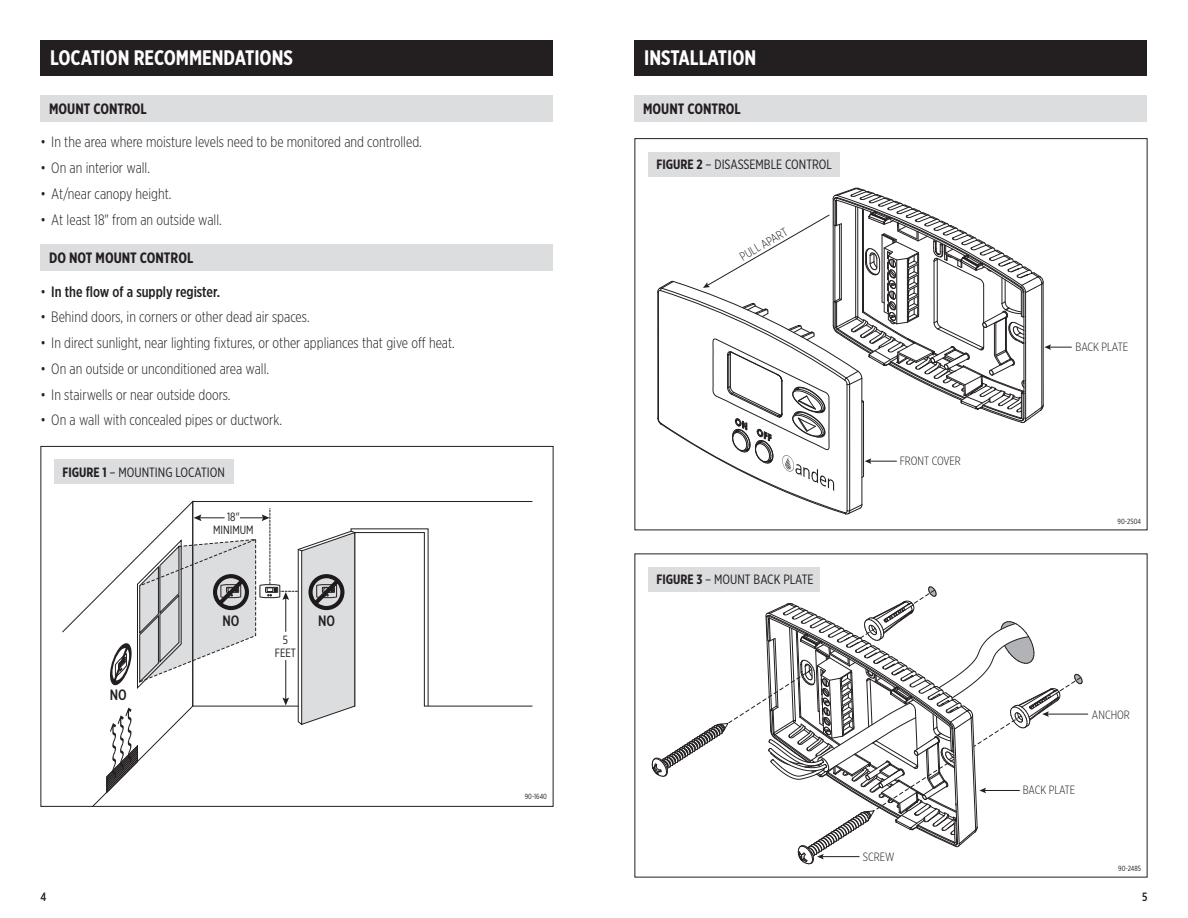
<style>
.page{position:relative;width:1188px;height:918px;background:#fff}
.page>*{position:absolute;margin:0;border:0;box-sizing:border-box;transform-origin:0 0}
.t1{font:700 21px "Gotham X Narrow";color:#fff}
.t2{font:300 15px "Gotham X Narrow";color:#231f20}
.t3{font:700 15px "Gotham X Narrow";color:#231f20}
.t4{font:500 15px "Gotham X Narrow";color:#231f20}
.t5{font:13.5px "Gotham X Narrow";color:#231f20}
.t6{font:300 12px "Gotham X Narrow";color:#231f20}
.t7{font:12px/12.8px "Gotham X Narrow";color:#231f20;text-align:center}
.t8{font:500 12px "Gotham X Narrow";color:#231f20}
.t9{font:7.5px "Gotham X Narrow";color:#231f20}
.s1{font-weight:300}
.s2{font-weight:700}
</style>
<div class="page">
<div style="left:40px;top:40px;width:514px;height:36px;background:#231f20"></div>
<div style="left:40px;top:96px;width:514px;height:26px;background:#dcdddf"></div>
<div style="left:40px;top:245px;width:514px;height:26px;background:#dcdddf"></div>
<svg style="left:355px;top:501px;width:178px;height:206px"></svg>
<svg style="left:62px;top:500px;width:293px;height:305px"></svg>
<div style="left:54px;top:460px;width:180px;height:24px;background:#dcdddf"></div>
<div style="left:634px;top:40px;width:514px;height:36px;background:#231f20"></div>
<div style="left:634px;top:96px;width:514px;height:26px;background:#dcdddf"></div>
<svg style="left:658px;top:188px;width:413px;height:327px"></svg>
<hr style="left:1047px;top:714px;width:41px;height:1px;background:#231f20">
<svg style="left:652px;top:587px;width:431px;height:278px"></svg>
<div style="left:648px;top:152px;width:191px;height:25px;background:#dcdddf"></div>
<div style="left:648px;top:567px;width:172px;height:25px;background:#dcdddf"></div>
<h1 class="t1" style="left:50px;top:45px;width:244px">LOCATION RECOMMENDATIONS</h1>
<p class="t3" style="left:49px;top:99px;width:99px">MOUNT CONTROL</p>
<p class="t2" style="left:40px;top:133px;width:383px">• In the area where moisture levels need to be monitored and controlled.</p>
<p class="t2" style="left:40px;top:159px;width:111px">• On an interior wall.</p>
<p class="t2" style="left:40px;top:185px;width:132px">• At/near canopy height.</p>
<p class="t2" style="left:40px;top:211px;width:183px">• At least 18" from an outside wall.</p>
<p class="t3" style="left:49px;top:248px;width:146px">DO NOT MOUNT CONTROL</p>
<p class="t4" style="left:40px;top:282px;width:181px"><span class="s1">•</span> In the flow of a supply register.</p>
<p class="t2" style="left:40px;top:308px;width:271px">• Behind doors, in corners or other dead air spaces.</p>
<p class="t2" style="left:40px;top:334px;width:416px">• In direct sunlight, near lighting fixtures, or other appliances that give off heat.</p>
<p class="t2" style="left:40px;top:360px;width:230px">• On an outside or unconditioned area wall.</p>
<p class="t2" style="left:40px;top:386px;width:192px">• In stairwells or near outside doors.</p>
<p class="t2" style="left:40px;top:411px;width:243px">• On a wall with concealed pipes or ductwork.</p>
<p class="t5" style="left:63px;top:464px;width:164px"><span class="s2">FIGURE 1</span> – MOUNTING LOCATION</p>
<p class="t7" style="left:213px;top:510px;width:42px">18"<br>MINIMUM</p>
<p class="t4" style="left:222px;top:612px;width:18px">NO</p>
<p class="t4" style="left:318px;top:612px;width:18px">NO</p>
<p class="t4" style="left:110px;top:686px;width:18px">NO</p>
<p class="t7" style="left:275px;top:633px;width:23px">5<br>FEET</p>
<p class="t9" style="left:525px;top:792px;width:24px">90-1640</p>
<h1 class="t1" style="left:644px;top:45px;width:114px">INSTALLATION</h1>
<p class="t3" style="left:643px;top:99px;width:99px">MOUNT CONTROL</p>
<p class="t5" style="left:657px;top:156px;width:177px"><span class="s2">FIGURE 2</span> – DISASSEMBLE CONTROL</p>
<p class="t6" style="left:737px;top:251px;width:54px;rotate:-30deg">PULL APART</p>
<p class="t5" style="left:657px;top:571px;width:158px"><span class="s2">FIGURE 3</span> – MOUNT BACK PLATE</p>
<p class="t6" style="left:900px;top:453px;width:63px">FRONT COVER</p>
<p class="t6" style="left:863px;top:849px;width:33px">SCREW</p>
<p class="t6" style="left:1076px;top:340px;width:54px">BACK PLATE</p>
<p class="t9" style="left:1118px;top:517px;width:25px">90-2504</p>
<p class="t6" style="left:1092px;top:707px;width:39px">ANCHOR</p>
<p class="t6" style="left:1023px;top:783px;width:54px">BACK PLATE</p>
<p class="t9" style="left:1118px;top:864px;width:24px">90-2485</p>
<p class="t8" style="left:40px;top:889px;width:7px">4</p>
<p class="t8" style="left:1142px;top:889px;width:7px">5</p>
</div>
